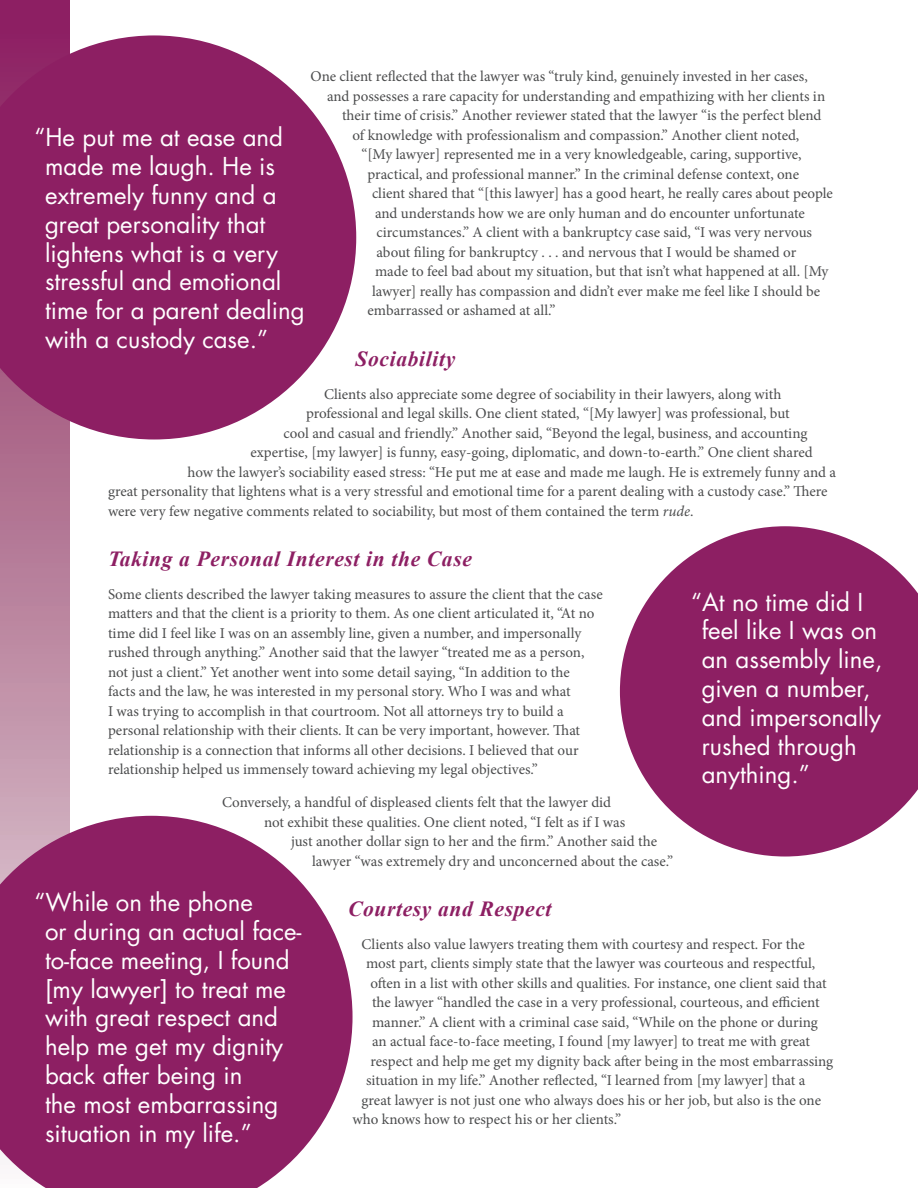
<style>
.page{position:relative;width:918px;height:1188px;background:#fff}
.page>*{position:absolute;margin:0;border:0;box-sizing:border-box;transform-origin:0 0}
.Sidebar_Text{font:24px/28.8px "Futura Std";color:#fff}
.Second_Level_Subhead{font:italic 700 21.6px "Times New Roman";letter-spacing:.03em;color:#8d1f63}
.Body{font:15px/19.5px "Minion Pro";letter-spacing:-.005em;color:#4b4c4d}
.s1{font-style:italic}
</style>
<div class="page">
<svg style="left:0;top:0;width:69px;height:816px;background:#b77f9c"></svg>
<svg style="left:0;top:35px;width:356px;height:405px;background:#9c3c77"></svg>
<svg style="left:0;top:816px;width:353px;height:372px;background:#9b3c77"></svg>
<svg style="left:620px;top:526px;width:298px;height:331px;fill:#8d1f63"></svg>
<p class="Body" style="left:310px;top:67px;width:499px">One client reflected that the lawyer was “truly kind, genuinely invested in her cases,</p>
<p class="Body" style="left:327px;top:86px;width:500px">and possesses a rare capacity for understanding and empathizing with her clients in</p>
<p class="Body" style="left:342px;top:106px;width:481px">their time of crisis.” Another reviewer stated that the lawyer “is the perfect blend</p>
<p class="Body" style="left:352px;top:125px;width:448px">of knowledge with professionalism and compassion.” Another client noted,</p>
<p class="Body" style="left:362px;top:145px;width:442px">“[My lawyer] represented me in a very knowledgeable, caring, supportive,</p>
<p class="Body" style="left:368px;top:164px;width:433px">practical, and professional manner.” In the criminal defense context, one</p>
<p class="Body" style="left:372px;top:184px;width:462px">client shared that “[this lawyer] has a good heart, he really cares about people</p>
<p class="Body" style="left:375px;top:203px;width:431px">and understands how we are only human and do encounter unfortunate</p>
<p class="Body" style="left:376px;top:223px;width:437px">circumstances.” A client with a bankruptcy case said, “I was very nervous</p>
<p class="Body" style="left:376px;top:242px;width:421px">about filing for bankruptcy . . . and nervous that I would be shamed or</p>
<p class="Body" style="left:375px;top:262px;width:455px">made to feel bad about my situation, but that isn’t what happened at all. [My</p>
<p class="Body" style="left:372px;top:281px;width:450px">lawyer] really has compassion and didn’t ever make me feel like I should be</p>
<p class="Body" style="left:368px;top:301px;width:189px">embarrassed or ashamed at all.”</p>
<p class="Second_Level_Subhead" style="left:356px;top:343px;width:101px">Sociability</p>
<p class="Body" style="left:324px;top:384px;width:459px">Clients also appreciate some degree of sociability in their lawyers, along with</p>
<p class="Body" style="left:306px;top:404px;width:485px">professional and legal skills. One client stated, “[My lawyer] was professional, but</p>
<p class="Body" style="left:284px;top:423px;width:525px">cool and casual and friendly.” Another said, “Beyond the legal, business, and accounting</p>
<p class="Body" style="left:250px;top:443px;width:564px">expertise, [my lawyer] is funny, easy-going, diplomatic, and down-to-earth.” One client shared</p>
<p class="Body" style="left:188px;top:462px;width:650px">how the lawyer’s sociability eased stress: “He put me at ease and made me laugh. He is extremely funny and a</p>
<p class="Body" style="left:108px;top:482px;width:721px">great personality that lightens what is a very stressful and emotional time for a parent dealing with a custody case.” There</p>
<p class="Body" style="left:108px;top:501px;width:587px">were very few negative comments related to sociability, but most of them contained the term <span class="s1">rude</span>.</p>
<p class="Second_Level_Subhead" style="left:108px;top:543px;width:365px">Taking a Personal Interest in the Case</p>
<p class="Body" style="left:108px;top:584px;width:496px">Some clients described the lawyer taking measures to assure the client that the case matters and that the client is a priority to them. As one client articulated it, “At no time did I feel like I was on an assembly line, given a number, and impersonally rushed through anything.” Another said that the lawyer “treated me as a person, not just a client.” Yet another went into some detail saying, “In addition to the<br>facts and the law, he was interested in my personal story. Who I was and what<br>I was trying to accomplish in that courtroom. Not all attorneys try to build a personal relationship with their clients. It can be very important, however. That relationship is a connection that informs all other decisions. I believed that our relationship helped us immensely toward achieving my legal objectives.”</p>
<p class="Body" style="left:222px;top:793px;width:391px">Conversely, a handful of displeased clients felt that the lawyer did</p>
<p class="Body" style="left:264px;top:812px;width:363px">not exhibit these qualities. One client noted, “I felt as if I was</p>
<p class="Body" style="left:291px;top:832px;width:368px">just another dollar sign to her and the firm.” Another said the</p>
<p class="Body" style="left:312px;top:851px;width:363px">lawyer “was extremely dry and unconcerned about the case.”</p>
<p class="Second_Level_Subhead" style="left:348px;top:894px;width:205px">Courtesy and Respect</p>
<p class="Body" style="left:362px;top:934px;width:445px">Clients also value lawyers treating them with courtesy and respect. For the</p>
<p class="Body" style="left:366px;top:954px;width:451px">most part, clients simply state that the lawyer was courteous and respectful,</p>
<p class="Body" style="left:370px;top:973px;width:458px">often in a list with other skills and qualities. For instance, one client said that</p>
<p class="Body" style="left:372px;top:993px;width:449px">the lawyer “handled the case in a very professional, courteous, and efficient</p>
<p class="Body" style="left:372px;top:1012px;width:447px">manner.” A client with a criminal case said, “While on the phone or during</p>
<p class="Body" style="left:372px;top:1032px;width:440px">an actual face-to-face meeting, I found [my lawyer] to treat me with great</p>
<p class="Body" style="left:370px;top:1051px;width:464px">respect and help me get my dignity back after being in the most embarrassing</p>
<p class="Body" style="left:366px;top:1071px;width:441px">situation in my life.” Another reflected, “I learned from [my lawyer] that a</p>
<p class="Body" style="left:362px;top:1090px;width:461px">great lawyer is not just one who always does his or her job, but also is the one</p>
<p class="Body" style="left:352px;top:1110px;width:270px">who knows how to respect his or her clients.”</p>
<p class="Sidebar_Text" style="left:45px;top:124px;width:261px;text-indent:-10px">“He put me at ease and made me laugh. He is extremely funny and a great personality that lightens what is a very stressful and emotional time for a parent dealing with a custody case.”</p>
<p class="Sidebar_Text" style="left:702px;top:588px;width:182px;text-indent:-10px">“At no time did I feel like I was on an assembly line, given a number, and impersonally rushed through anything.”</p>
<p class="Sidebar_Text" style="left:45px;top:888px;width:258px;text-indent:-10px">“While on the phone<br>or during an actual face&shy;to-face meeting, I found [my lawyer] to treat me with great respect and help me get my dignity back after being in<br>the most embarrassing situation in my life.”</p>
</div>
